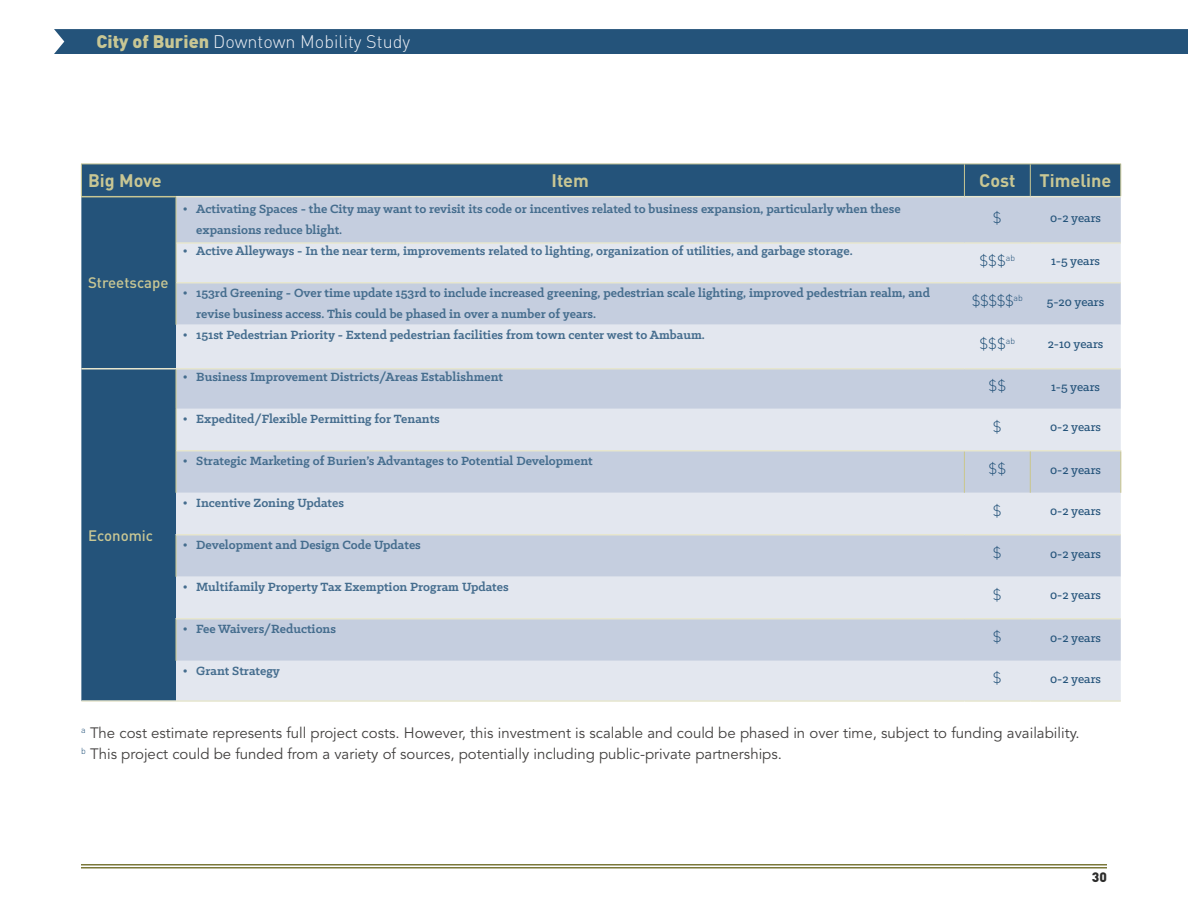
<style>
.page{position:relative;width:1188px;height:918px;background:#fff}
.page>*{position:absolute;margin:0;border:0;box-sizing:border-box;transform-origin:0 0}
.t1{font:300 18px "DIN Pro";color:#ebeef4}
.t2{font:700 18px "DIN Pro";color:#c9c794}
.t3{font:15px/21px "Avenir LT Std";color:#42403f}
.t4{font:300 15px "DIN Pro";color:#24537a}
.t5{font:500 15px "DIN Pro";color:#c9c794}
.t6{font:700 13.5px/21px "Klinic Slab";color:#456d8e}
.t7{font:500 13.5px "Klinic Slab";color:#24537a}
.t8{font:900 13.5px "DIN Pro";color:#2d2d2c}
.s1{font-weight:900;color:#c9c794}
</style>
<div class="page">
<div style="left:54px;top:29px;width:1134px;height:25px;background:#24537a"></div>
<hr style="left:81px;top:867px;width:1026px;height:1px;background:#7b783a">
<hr style="left:81px;top:864px;width:1026px;height:2px;background:#7b783a">
<div style="left:81px;top:165px;width:1039px;height:535px;background:#24537a"></div>
<div style="left:177px;top:197px;width:944px;height:45px;background:#c5cedf"></div>
<svg style="left:176px;top:244px;width:945px;height:456px;background:#dbe0ea"></svg>
<svg style="left:176px;top:370px;width:945px;height:291px;background:#d2d8e6"></svg>
<hr style="left:176px;top:164px;width:788px;height:1px;background:#c9c794">
<hr style="left:964px;top:164px;width:66px;height:1px;background:#c9c794">
<hr style="left:964px;top:164px;width:1px;height:32px;background:#c9c794">
<hr style="left:1030px;top:164px;width:91px;height:1px;background:#c9c794">
<hr style="left:1030px;top:164px;width:1px;height:32px;background:#c9c794">
<hr style="left:1120px;top:164px;width:1px;height:32px;background:#c9c794">
<hr style="left:81px;top:164px;width:95px;height:1px;background:#c9c794">
<hr style="left:81px;top:164px;width:1px;height:32px;background:#c9c794">
<hr style="left:176px;top:196px;width:788px;height:1px;background:#e7e6ce">
<hr style="left:964px;top:196px;width:66px;height:1px;background:#e7e6ce">
<hr style="left:1030px;top:196px;width:91px;height:1px;background:#e7e6ce">
<hr style="left:81px;top:368px;width:95px;height:2px;background:#e7e6ce">
<hr style="left:81px;top:700px;width:95px;height:2px;background:#e7e6ce">
<hr style="left:176px;top:700px;width:788px;height:2px;background:#e7e6ce">
<hr style="left:964px;top:700px;width:66px;height:2px;background:#e7e6ce">
<hr style="left:1030px;top:700px;width:91px;height:2px;background:#e7e6ce">
<hr style="left:81px;top:196px;width:95px;height:1px;background:#c9c794">
<hr style="left:175px;top:197px;width:2px;height:46px;background:#c9c794">
<hr style="left:175px;top:283px;width:2px;height:42px;background:#c9c794">
<hr style="left:175px;top:409px;width:2px;height:42px;background:#c9c794">
<hr style="left:175px;top:536px;width:2px;height:41px;background:#c9c794">
<hr style="left:175px;top:243px;width:2px;height:40px;background:#c9c794">
<hr style="left:177px;top:242px;width:787px;height:2px;background:#e7e6ce">
<hr style="left:964px;top:242px;width:66px;height:2px;background:#e7e6ce">
<hr style="left:1030px;top:242px;width:91px;height:2px;background:#e7e6ce">
<hr style="left:177px;top:282px;width:787px;height:2px;background:#e7e6ce">
<hr style="left:964px;top:282px;width:66px;height:2px;background:#e7e6ce">
<hr style="left:1030px;top:282px;width:91px;height:2px;background:#e7e6ce">
<hr style="left:175px;top:451px;width:2px;height:42px;background:#c9c794">
<hr style="left:177px;top:450px;width:787px;height:2px;background:#e7e6ce">
<hr style="left:964px;top:452px;width:1px;height:41px;background:#c9c794">
<hr style="left:964px;top:450px;width:66px;height:2px;background:#e7e6ce">
<hr style="left:1030px;top:450px;width:91px;height:2px;background:#e7e6ce">
<hr style="left:1030px;top:452px;width:1px;height:41px;background:#c9c794">
<hr style="left:1120px;top:452px;width:1px;height:41px;background:#c9c794">
<hr style="left:175px;top:370px;width:2px;height:39px;background:#c9c794">
<hr style="left:176px;top:368px;width:788px;height:2px;background:#e7e6ce">
<hr style="left:964px;top:368px;width:66px;height:2px;background:#e7e6ce">
<hr style="left:1030px;top:368px;width:91px;height:2px;background:#e7e6ce">
<hr style="left:175px;top:534px;width:789px;height:2px;background:#e7e6ce">
<hr style="left:964px;top:534px;width:66px;height:2px;background:#e7e6ce">
<hr style="left:1030px;top:534px;width:91px;height:2px;background:#e7e6ce">
<hr style="left:175px;top:620px;width:2px;height:41px;background:#c9c794">
<hr style="left:175px;top:618px;width:789px;height:2px;background:#e7e6ce">
<hr style="left:964px;top:618px;width:66px;height:2px;background:#e7e6ce">
<hr style="left:1030px;top:618px;width:91px;height:2px;background:#e7e6ce">
<h1 class="t1" style="left:97px;top:30px;width:315px"><span class="s1">City of Burien</span> Downtown Mobility Study</h1>
<h1 class="t2" style="left:88px;top:168px;width:75px">Big Move</h1>
<h1 class="t2" style="left:552px;top:168px;width:39px">Item</h1>
<h1 class="t2" style="left:979px;top:168px;width:38px">Cost</h1>
<h1 class="t2" style="left:1040px;top:168px;width:73px">Timeline</h1>
<p class="t5" style="left:88px;top:273px;width:82px">Streetscape</p>
<p class="t5" style="left:88px;top:525px;width:67px">Economic</p>
<p class="t6" style="left:196px;top:198px;width:706px;text-indent:-14px">• Activating Spaces - the City may want to revisit its code or incentives related to business expansion, particularly when these expansions reduce blight.</p>
<p class="t4" style="left:993px;top:207px;width:10px">$</p>
<p class="t7" style="left:1050px;top:209px;width:52px">0-2 years</p>
<p class="t6" style="left:183px;top:240px;width:671px">• Active Alleyways - In the near term, improvements related to lighting, organization of utilities, and garbage storage.</p>
<p class="t4" style="left:980px;top:250px;width:37px">$$$<sup>ab</sup></p>
<p class="t7" style="left:1051px;top:252px;width:51px">1-5 years</p>
<p class="t6" style="left:196px;top:282px;width:735px;text-indent:-14px">• 153rd Greening - Over time update 153rd to include increased greening, pedestrian scale lighting, improved pedestrian realm, and revise business access. This could be phased in over a number of years.</p>
<p class="t4" style="left:972px;top:291px;width:53px">$$$$$<sup>ab</sup></p>
<p class="t7" style="left:1047px;top:293px;width:59px">5-20 years</p>
<p class="t6" style="left:183px;top:324px;width:524px">• 151st Pedestrian Priority - Extend pedestrian facilities from town center west to Ambaum.</p>
<p class="t4" style="left:980px;top:333px;width:37px">$$$<sup>ab</sup></p>
<p class="t7" style="left:1048px;top:336px;width:57px">2-10 years</p>
<p class="t6" style="left:183px;top:366px;width:322px">• Business Improvement Districts/Areas Establishment</p>
<p class="t6" style="left:183px;top:408px;width:259px">• Expedited/Flexible Permitting for Tenants</p>
<p class="t6" style="left:183px;top:450px;width:411px">• Strategic Marketing of Burien’s Advantages to Potential Development</p>
<p class="t6" style="left:183px;top:492px;width:163px">• Incentive Zoning Updates</p>
<p class="t6" style="left:183px;top:534px;width:240px">• Development and Design Code Updates</p>
<p class="t6" style="left:183px;top:576px;width:327px">• Multifamily Property Tax Exemption Program Updates</p>
<p class="t6" style="left:183px;top:618px;width:155px">• Fee Waivers/Reductions</p>
<p class="t4" style="left:989px;top:376px;width:19px">$$</p>
<p class="t7" style="left:1051px;top:378px;width:51px">1-5 years</p>
<p class="t4" style="left:993px;top:416px;width:10px">$</p>
<p class="t7" style="left:1050px;top:419px;width:52px">0-2 years</p>
<p class="t4" style="left:989px;top:459px;width:19px">$$</p>
<p class="t7" style="left:1050px;top:461px;width:52px">0-2 years</p>
<p class="t4" style="left:993px;top:500px;width:10px">$</p>
<p class="t7" style="left:1050px;top:503px;width:52px">0-2 years</p>
<p class="t4" style="left:993px;top:543px;width:10px">$</p>
<p class="t7" style="left:1050px;top:545px;width:52px">0-2 years</p>
<p class="t4" style="left:993px;top:584px;width:10px">$</p>
<p class="t7" style="left:1050px;top:587px;width:52px">0-2 years</p>
<p class="t4" style="left:993px;top:627px;width:10px">$</p>
<p class="t7" style="left:1050px;top:629px;width:52px">0-2 years</p>
<p class="t6" style="left:183px;top:660px;width:99px">• Grant Strategy</p>
<p class="t4" style="left:993px;top:668px;width:10px">$</p>
<p class="t7" style="left:1050px;top:670px;width:52px">0-2 years</p>
<p class="t3" style="left:81px;top:723px;width:1000px"><sup>a</sup> The cost estimate represents full project costs. However, this investment is scalable and could be phased in over time, subject to funding availability. <sup>b</sup> This project could be funded from a variety of sources, potentially including public-private partnerships.</p>
<p class="t8" style="left:1092px;top:868px;width:17px">30</p>
</div>
